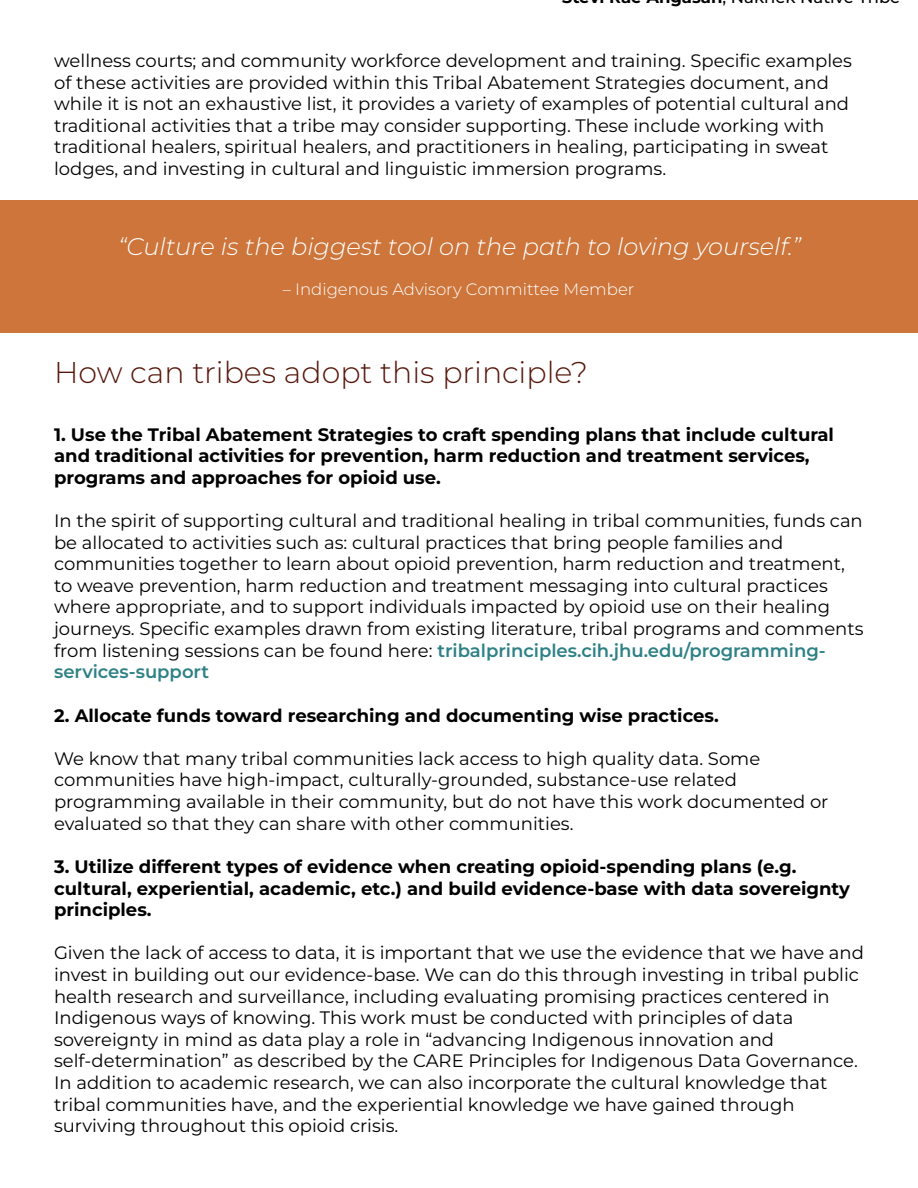
<style>
.page{position:relative;width:918px;height:1188px;background:#fff}
.page>*{position:absolute;margin:0;border:0;box-sizing:border-box;transform-origin:0 0}
.t1{font:300 30px "Montserrat";color:#57170c}
.t2{font:italic 300 24px "Montserrat";color:#fff}
.t3{font:18px/21.6px "Montserrat";color:#000}
.t4{font:700 18px/21.6px "Montserrat";color:#000}
.t5{font:300 16.5px "Montserrat";color:#fff}
.t6{font:500 16.5px "Montserrat";color:#000}
.s1{font-weight:600;color:#2e8185}
</style>
<div class="page">
<div style="left:0;top:201px;width:918px;height:132px;background:#cd753a"></div>
<p class="t6" style="left:723px;top:-14px;width:5px">,</p>
<p class="t3" style="left:54px;top:49px;width:799px">wellness courts; and community workforce development and training. Specific examples of these activities are provided within this Tribal Abatement Strategies document, and while it is not an exhaustive list, it provides a variety of examples of potential cultural and traditional activities that a tribe may consider supporting. These include working with traditional healers, spiritual healers, and practitioners in healing, participating in sweat lodges, and investing in cultural and linguistic immersion programs.</p>
<h2 class="t2" style="left:118px;top:230px;width:685px">“Culture is the biggest tool on the path to loving yourself.”</h2>
<p class="t5" style="left:283px;top:278px;width:353px">– Indigenous Advisory Committee Member</p>
<h1 class="t1" style="left:54px;top:352px;width:535px">How can tribes adopt this principle?</h1>
<p class="t4" style="left:54px;top:423px;width:781px">1. Use the Tribal Abatement Strategies to craft spending plans that include cultural and traditional activities for prevention, harm reduction and treatment services, programs and approaches for opioid use.</p>
<p class="t3" style="left:54px;top:509px;width:811px">In the spirit of supporting cultural and traditional healing in tribal communities, funds can be allocated to activities such as: cultural practices that bring people families and communities together to learn about opioid prevention, harm reduction and treatment, to weave prevention, harm reduction and treatment messaging into cultural practices where appropriate, and to support individuals impacted by opioid use on their healing journeys. Specific examples drawn from existing literature, tribal programs and comments from listening sessions can be found here: <span class="s1">tribalprinciples.cih.jhu.edu/programming&shy;services-support</span></p>
<p class="t4" style="left:54px;top:704px;width:666px">2. Allocate funds toward researching and documenting wise practices.</p>
<p class="t3" style="left:54px;top:747px;width:776px">We know that many tribal communities lack access to high quality data. Some communities have high-impact, culturally-grounded, substance-use related programming available in their community, but do not have this work documented or evaluated so that they can share with other communities.</p>
<p class="t4" style="left:54px;top:855px;width:797px">3. Utilize different types of evidence when creating opioid-spending plans (e.g. cultural, experiential, academic, etc.) and build evidence-base with data sovereignty principles.</p>
<p class="t3" style="left:54px;top:942px;width:811px">Given the lack of access to data, it is important that we use the evidence that we have and invest in building out our evidence-base. We can do this through investing in tribal public health research and surveillance, including evaluating promising practices centered in Indigenous ways of knowing. This work must be conducted with principles of data sovereignty in mind as data play a role in “advancing Indigenous innovation and self-determination” as described by the CARE Principles for Indigenous Data Governance.<br>In addition to academic research, we can also incorporate the cultural knowledge that tribal communities have, and the experiential knowledge we have gained through surviving throughout this opioid crisis.</p>
</div>
